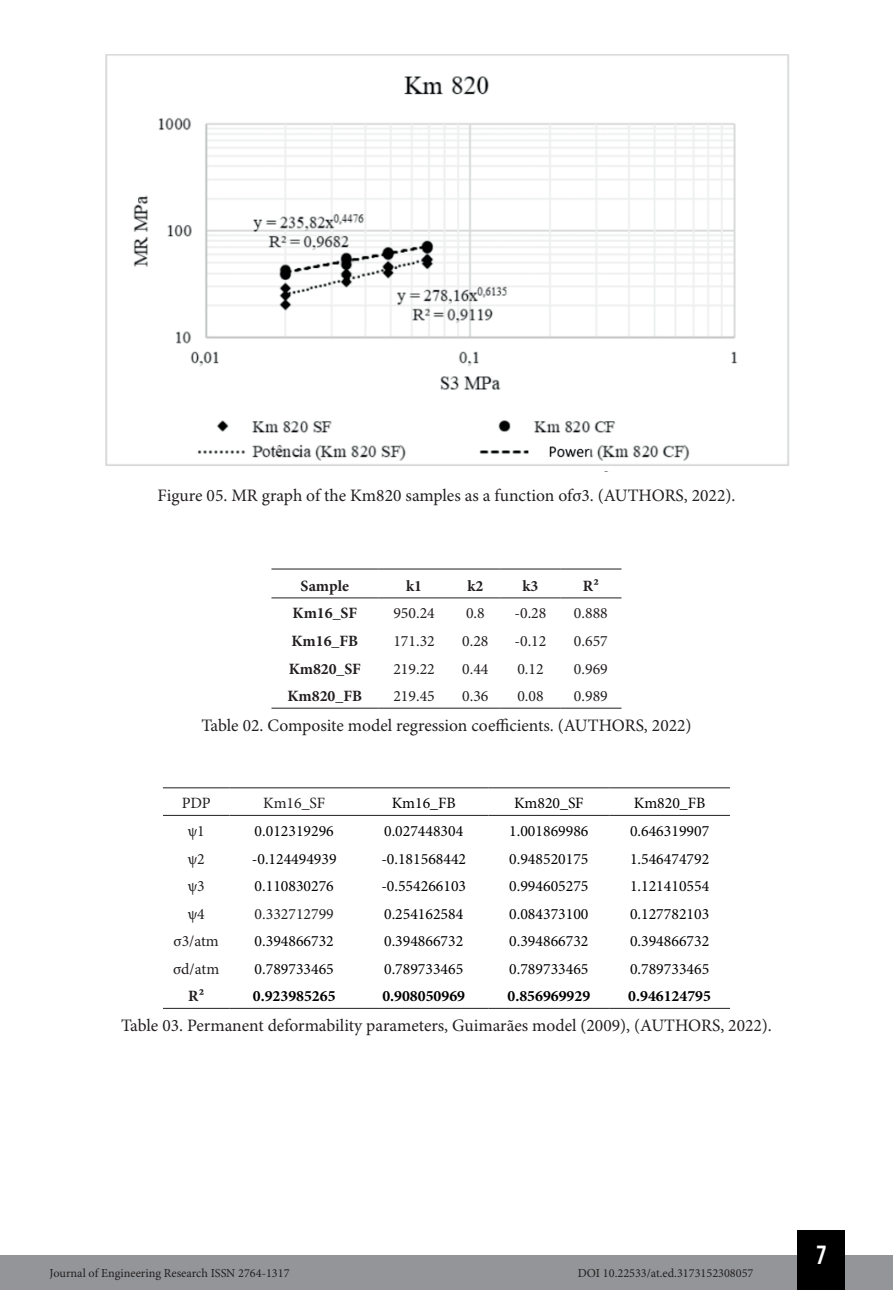
<style>
.page{position:relative;width:893px;height:1290px;background:#fff}
.page>*{position:absolute;margin:0;border:0;box-sizing:border-box;transform-origin:0 0}
.t1{font:26.25px "Bebas Kai";color:#fff}
.t2{font:17.5px "Minion Pro";color:#231f20}
.t3{font:15.75px "Minion Pro";color:#000001}
.t4{font:15.75px "Minion Pro";color:#231f20}
.t5{font:700 15.75px "Minion Pro";color:#231f20}
.t6{font:700 15.75px "Minion Pro";color:#000001}
.t7{font:12.25px "Minion Pro";color:#231f20}
</style>
<div class="page">
<div style="left:0;top:1255px;width:893px;height:35px;background:#939598"></div>
<div style="left:797px;top:1230px;width:48px;height:60px;background:#000"></div>
<img style="left:105px;top:54px;width:684px;height:412px">
<hr style="left:271px;top:708px;width:107px;height:1px;background:#231f20">
<hr style="left:378px;top:708px;width:72px;height:1px;background:#231f20">
<hr style="left:450px;top:708px;width:51px;height:1px;background:#231f20">
<hr style="left:501px;top:708px;width:59px;height:1px;background:#231f20">
<hr style="left:560px;top:708px;width:61px;height:1px;background:#231f20">
<hr style="left:271px;top:568px;width:107px;height:1px;background:#231f20">
<hr style="left:378px;top:568px;width:72px;height:1px;background:#231f20">
<hr style="left:450px;top:568px;width:51px;height:1px;background:#231f20">
<hr style="left:501px;top:568px;width:59px;height:1px;background:#231f20">
<hr style="left:560px;top:568px;width:61px;height:1px;background:#231f20">
<hr style="left:271px;top:597px;width:107px;height:1px;background:#231f20">
<hr style="left:378px;top:597px;width:72px;height:1px;background:#231f20">
<hr style="left:450px;top:597px;width:51px;height:1px;background:#231f20">
<hr style="left:501px;top:597px;width:59px;height:1px;background:#231f20">
<hr style="left:560px;top:597px;width:61px;height:1px;background:#231f20">
<hr style="left:163px;top:787px;width:66px;height:1px;background:#231f20">
<hr style="left:229px;top:787px;width:130px;height:1px;background:#231f20">
<hr style="left:359px;top:787px;width:129px;height:1px;background:#231f20">
<hr style="left:488px;top:787px;width:121px;height:1px;background:#231f20">
<hr style="left:609px;top:787px;width:121px;height:1px;background:#231f20">
<hr style="left:163px;top:815px;width:66px;height:1px;background:#231f20">
<hr style="left:229px;top:815px;width:130px;height:1px;background:#231f20">
<hr style="left:359px;top:815px;width:129px;height:1px;background:#231f20">
<hr style="left:488px;top:815px;width:121px;height:1px;background:#231f20">
<hr style="left:609px;top:815px;width:121px;height:1px;background:#231f20">
<hr style="left:163px;top:1008px;width:66px;height:1px;background:#231f20">
<hr style="left:229px;top:1008px;width:130px;height:1px;background:#231f20">
<hr style="left:359px;top:1008px;width:129px;height:1px;background:#231f20">
<hr style="left:488px;top:1008px;width:121px;height:1px;background:#231f20">
<hr style="left:609px;top:1008px;width:121px;height:1px;background:#231f20">
<p class="t2" style="left:158px;top:485px;width:579px">Figure 05. MR graph of the Km820 samples as a function ofσ3. (AUTHORS, 2022).</p>
<p class="t5" style="left:301px;top:575px;width:50px">Sample</p>
<p class="t5" style="left:406px;top:575px;width:17px">k1</p>
<p class="t5" style="left:467px;top:575px;width:17px">k2</p>
<p class="t5" style="left:522px;top:575px;width:17px">k3</p>
<p class="t5" style="left:583px;top:575px;width:17px">R²</p>
<p class="t5" style="left:293px;top:602px;width:66px">Km16_SF</p>
<p class="t4" style="left:393px;top:604px;width:43px">950.24</p>
<p class="t4" style="left:466px;top:604px;width:20px">0.8</p>
<p class="t4" style="left:515px;top:604px;width:33px">-0.28</p>
<p class="t4" style="left:574px;top:604px;width:35px">0.888</p>
<p class="t5" style="left:291px;top:630px;width:68px">Km16_FB</p>
<p class="t4" style="left:393px;top:631px;width:43px">171.32</p>
<p class="t4" style="left:462px;top:631px;width:28px">0.28</p>
<p class="t4" style="left:515px;top:631px;width:33px">-0.12</p>
<p class="t4" style="left:574px;top:631px;width:35px">0.657</p>
<p class="t5" style="left:289px;top:657px;width:74px">Km820_SF</p>
<p class="t4" style="left:393px;top:659px;width:43px">219.22</p>
<p class="t4" style="left:462px;top:659px;width:28px">0.44</p>
<p class="t4" style="left:517px;top:659px;width:28px">0.12</p>
<p class="t4" style="left:574px;top:659px;width:35px">0.969</p>
<p class="t5" style="left:288px;top:685px;width:76px">Km820_FB</p>
<p class="t4" style="left:393px;top:687px;width:43px">219.45</p>
<p class="t4" style="left:462px;top:687px;width:28px">0.36</p>
<p class="t4" style="left:517px;top:687px;width:28px">0.08</p>
<p class="t4" style="left:574px;top:687px;width:35px">0.989</p>
<p class="t2" style="left:201px;top:715px;width:492px">Table 02. Composite model regression coefficients. (AUTHORS, 2022)</p>
<p class="t4" style="left:182px;top:794px;width:31px">PDP</p>
<p class="t4" style="left:263px;top:794px;width:63px">Km16_SF</p>
<p class="t3" style="left:392px;top:794px;width:65px">Km16_FB</p>
<p class="t3" style="left:514px;top:794px;width:71px">Km820_SF</p>
<p class="t3" style="left:634px;top:794px;width:73px">Km820_FB</p>
<p class="t4" style="left:188px;top:821px;width:19px">ψ1</p>
<p class="t3" style="left:255px;top:821px;width:81px">0.012319296</p>
<p class="t3" style="left:384px;top:821px;width:81px">0.027448304</p>
<p class="t3" style="left:509px;top:821px;width:81px">1.001869986</p>
<p class="t3" style="left:630px;top:821px;width:81px">0.646319907</p>
<p class="t4" style="left:188px;top:849px;width:19px">ψ2</p>
<p class="t3" style="left:252px;top:849px;width:86px">-0.124494939</p>
<p class="t3" style="left:381px;top:849px;width:86px">-0.181568442</p>
<p class="t3" style="left:509px;top:849px;width:81px">0.948520175</p>
<p class="t3" style="left:630px;top:849px;width:81px">1.546474792</p>
<p class="t4" style="left:188px;top:876px;width:19px">ψ3</p>
<p class="t3" style="left:255px;top:876px;width:81px">0.110830276</p>
<p class="t3" style="left:381px;top:876px;width:86px">-0.554266103</p>
<p class="t3" style="left:509px;top:876px;width:81px">0.994605275</p>
<p class="t3" style="left:630px;top:876px;width:81px">1.121410554</p>
<p class="t4" style="left:188px;top:904px;width:19px">ψ4</p>
<p class="t4" style="left:255px;top:904px;width:81px">0.332712799</p>
<p class="t3" style="left:384px;top:904px;width:81px">0.254162584</p>
<p class="t3" style="left:509px;top:904px;width:81px">0.084373100</p>
<p class="t3" style="left:630px;top:904px;width:81px">0.127782103</p>
<p class="t4" style="left:174px;top:932px;width:47px">σ3/atm</p>
<p class="t3" style="left:255px;top:932px;width:81px">0.394866732</p>
<p class="t3" style="left:384px;top:932px;width:81px">0.394866732</p>
<p class="t3" style="left:509px;top:932px;width:81px">0.394866732</p>
<p class="t3" style="left:630px;top:932px;width:81px">0.394866732</p>
<p class="t4" style="left:173px;top:959px;width:48px">σd/atm</p>
<p class="t3" style="left:255px;top:959px;width:81px">0.789733465</p>
<p class="t3" style="left:384px;top:959px;width:81px">0.789733465</p>
<p class="t3" style="left:509px;top:959px;width:81px">0.789733465</p>
<p class="t3" style="left:630px;top:959px;width:81px">0.789733465</p>
<p class="t5" style="left:188px;top:985px;width:17px">R²</p>
<p class="t6" style="left:253px;top:985px;width:84px">0.923985265</p>
<p class="t6" style="left:382px;top:985px;width:84px">0.908050969</p>
<p class="t6" style="left:507px;top:985px;width:84px">0.856969929</p>
<p class="t6" style="left:628px;top:985px;width:84px">0.946124795</p>
<p class="t2" style="left:121px;top:1015px;width:652px">Table 03. Permanent deformability parameters, Guimarães model (2009), (AUTHORS, 2022).</p>
<p class="t7" style="left:50px;top:1266px;width:241px">Journal of Engineering Research ISSN 2764-1317</p>
<p class="t7" style="left:578px;top:1266px;width:177px">DOI 10.22533/at.ed.3173152308057</p>
<h1 class="t1" style="left:817px;top:1241px;width:11px">7</h1>
</div>
